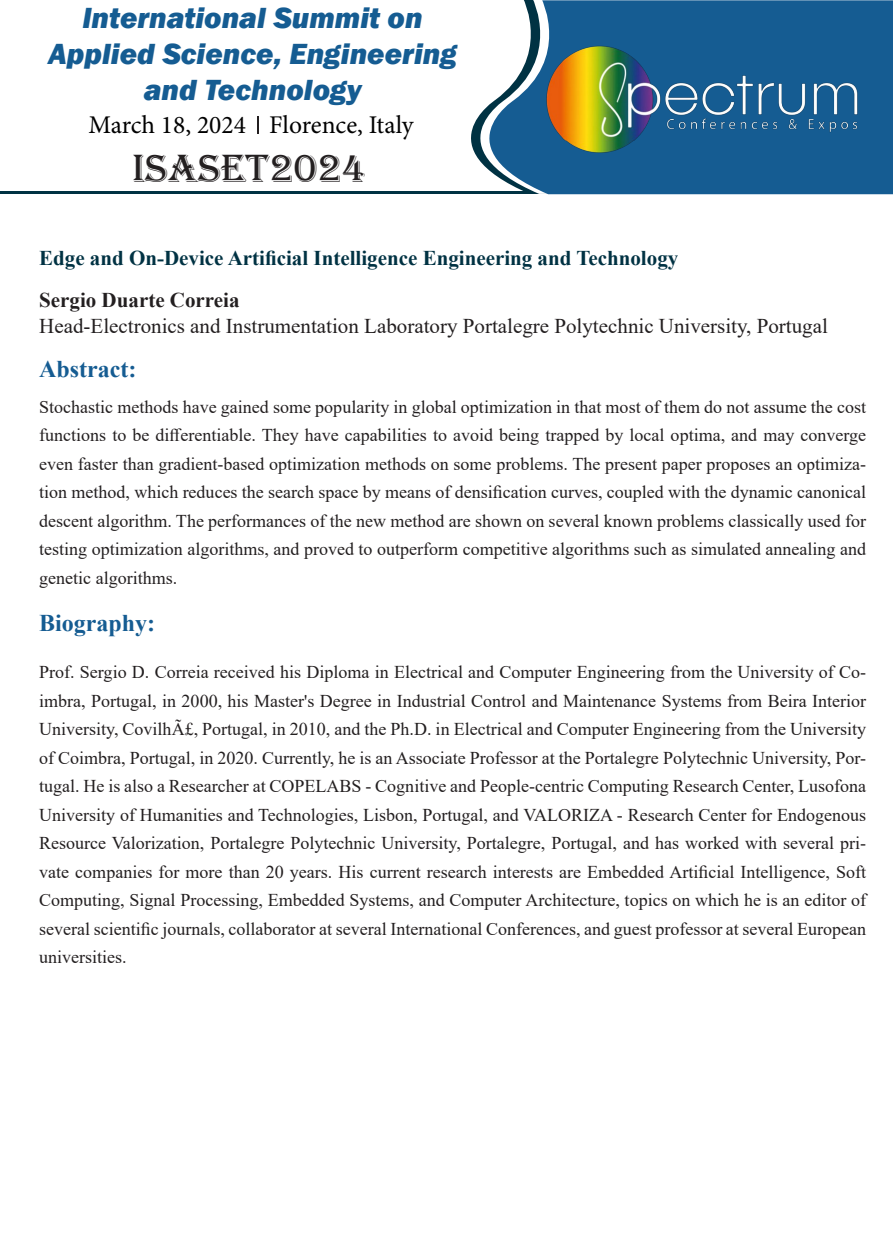
<style>
.page{position:relative;width:893px;height:1260px;background:#fff}
.page>*{position:absolute;margin:0;border:0;box-sizing:border-box;transform-origin:0 0}
.t1{font:40.5px "Algerian";color:#231f20}
.t2{font:italic 800 30px "Franklin Gothic";color:#155c92}
.t3{font:25.5px "Minion Pro";color:#000}
.t4{font:700 24px "Times New Roman";color:#155c92}
.t5{font:21px "Times New Roman";color:#231f20}
.t6{font:700 21px "Times New Roman";color:#003243}
.t7{font:700 21px "Times New Roman";color:#231f20}
.t8{font:18px/28.5px "Times New Roman";color:#231f20;text-align:justify}
</style>
<div class="page">
<hr style="left:0;top:192px;width:557px;height:2px;background:#003243">
<svg style="left:440px;top:0;width:452px;height:194px;fill:#155c92"></svg>
<img style="left:526px;top:18px;width:358px;height:163px">
<svg style="left:258px;top:116px;width:1px;height:18px"></svg>
<p class="t2" style="left:82px;top:-2px;width:341px">International Summit on</p>
<p class="t2" style="left:48px;top:34px;width:410px">Applied Science, Engineering</p>
<p class="t2" style="left:144px;top:70px;width:219px">and Technology</p>
<p class="t3" style="left:88px;top:108px;width:327px">March 18, 2024 Florence, Italy</p>
<p class="t1" style="left:133px;top:146px;width:235px">ISASET2024</p>
<p class="t6" style="left:39px;top:243px;width:640px">Edge and On-Device Artificial Intelligence Engineering and Technology</p>
<p class="t7" style="left:39px;top:285px;width:202px">Sergio Duarte Correia</p>
<p class="t5" style="left:39px;top:311px;width:790px">Head-Electronics and Instrumentation Laboratory Portalegre Polytechnic University, Portugal</p>
<p class="t4" style="left:39px;top:351px;width:99px">Abstract:</p>
<p class="t8" style="left:39px;top:392px;width:828px">Stochastic methods have gained some popularity in global optimization in that most of them do not assume the cost functions to be differentiable. They have capabilities to avoid being trapped by local optima, and may converge even faster than gradient-based optimization methods on some problems. The present paper proposes an optimiza&shy;tion method, which reduces the search space by means of densification curves, coupled with the dynamic canonical descent algorithm. The performances of the new method are shown on several known problems classically used for testing optimization algorithms, and proved to outperform competitive algorithms such as simulated annealing and genetic algorithms.</p>
<p class="t4" style="left:39px;top:606px;width:118px">Biography:</p>
<p class="t8" style="left:39px;top:658px;width:828px">Prof. Sergio D. Correia received his Diploma in Electrical and Computer Engineering from the University of Co&shy;imbra, Portugal, in 2000, his Master's Degree in Industrial Control and Maintenance Systems from Beira Interior University, CovilhÃ£, Portugal, in 2010, and the Ph.D. in Electrical and Computer Engineering from the University of Coimbra, Portugal, in 2020. Currently, he is an Associate Professor at the Portalegre Polytechnic University, Por&shy;tugal. He is also a Researcher at COPELABS - Cognitive and People-centric Computing Research Center, Lusofona University of Humanities and Technologies, Lisbon, Portugal, and VALORIZA - Research Center for Endogenous Resource Valorization, Portalegre Polytechnic University, Portalegre, Portugal, and has worked with several pri&shy;vate companies for more than 20 years. His current research interests are Embedded Artificial Intelligence, Soft Computing, Signal Processing, Embedded Systems, and Computer Architecture, topics on which he is an editor of several scientific journals, collaborator at several International Conferences, and guest professor at several European universities.</p>
</div>
